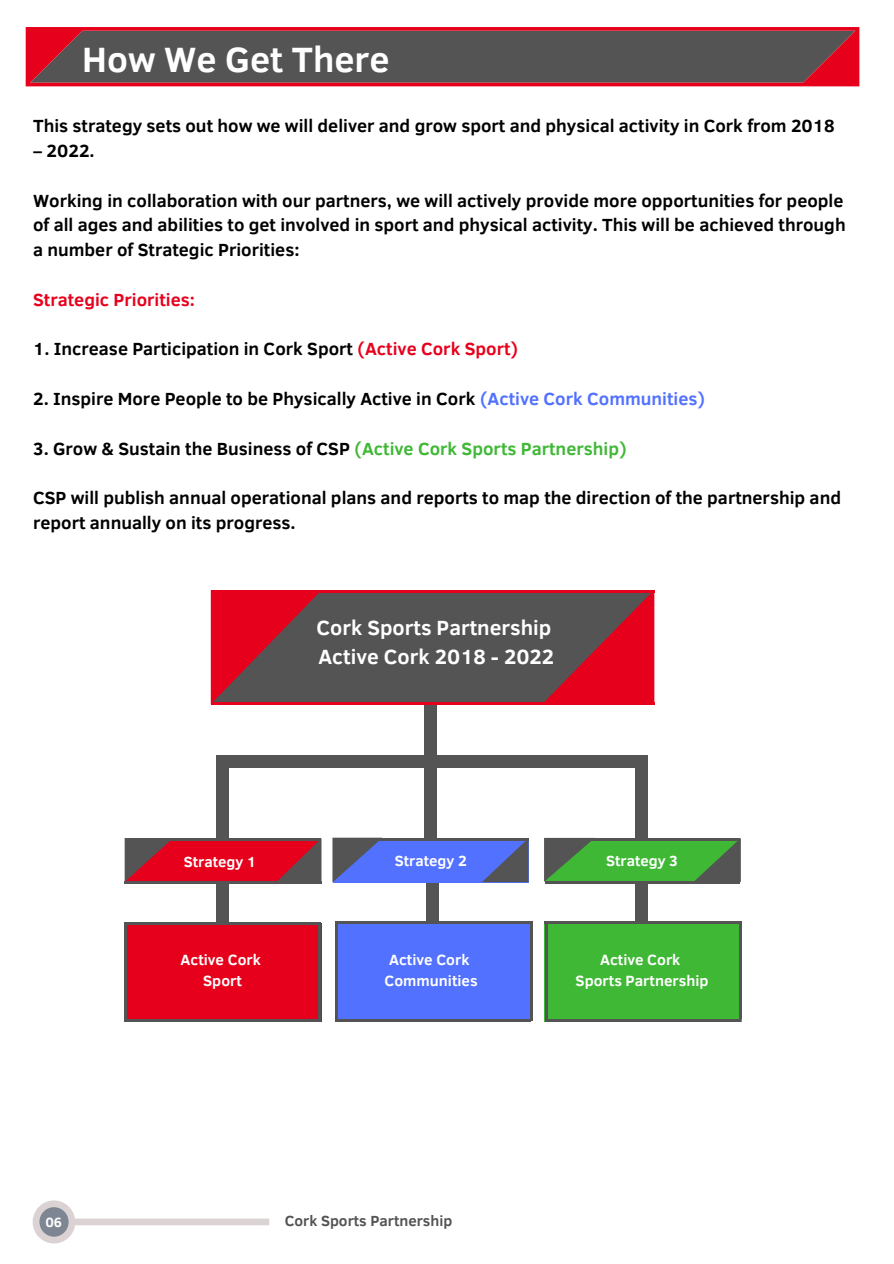
<style>
.page{position:relative;width:894px;height:1264px;background:#fff}
.page>*{position:absolute;margin:0;border:0;box-sizing:border-box;transform-origin:0 0}
.t1{font:700 36px "Clear Sans";color:#fff}
.t2{font:700 21px/29px "Clear Sans";color:#fff}
.t3{font:700 18px/24.8px "Clear Sans";color:#000}
.t4{font:700 18px "Clear Sans";color:#e7001c}
.t5{font:700 15.15px/21px "Clear Sans";color:#fff;text-align:center}
.t6{font:700 15px "Clear Sans";color:#fff}
.t7{font:700 15px "Clear Sans";color:#545454}
.t8{font:700 13.65px "Clear Sans";color:#fff}
.s1{color:#e7001c}
.s2{color:#5271ff}
.s3{color:#3fb835}
</style>
<div class="page">
<svg style="left:26px;top:27px;width:833px;height:59px;background:#6f464b"></svg>
<svg style="left:33px;top:1200px;width:236px;height:43px"></svg>
<div style="left:211px;top:591px;width:442px;height:113px;background:#545454"></div>
<div style="left:217px;top:755px;width:430px;height:12px;background:#545454"></div>
<svg style="left:211px;top:592px;width:110px;height:110px"></svg>
<svg style="left:542px;top:592px;width:112px;height:110px"></svg>
<div style="left:216px;top:755px;width:13px;height:83px;background:#545454"></div>
<div style="left:216px;top:879px;width:13px;height:54px;background:#545454"></div>
<div style="left:125px;top:923px;width:196px;height:98px;background:#e7001c"></div>
<div style="left:424px;top:679px;width:13px;height:158px;background:#545454"></div>
<div style="left:426px;top:878px;width:12px;height:54px;background:#545454"></div>
<div style="left:335px;top:921px;width:196px;height:98px;background:#5271ff"></div>
<div style="left:635px;top:876px;width:12px;height:58px;background:#545454"></div>
<div style="left:544px;top:922px;width:197px;height:99px;background:#3fb835"></div>
<hr style="left:544px;top:1018px;width:196px;height:3px;background:#545454">
<div style="left:125px;top:838px;width:195px;height:44px;background:#e7001c"></div>
<svg style="left:125px;top:840px;width:48px;height:40px"></svg>
<svg style="left:275px;top:838px;width:46px;height:42px"></svg>
<hr style="left:125px;top:1019px;width:195px;height:2px;background:#545454">
<hr style="left:124px;top:922px;width:196px;height:2px;background:#545454">
<hr style="left:124px;top:880px;width:197px;height:3px;background:#545454">
<hr style="left:125px;top:838px;width:195px;height:2px;background:#545454">
<hr style="left:335px;top:1019px;width:196px;height:2px;background:#545454">
<hr style="left:335px;top:921px;width:197px;height:3px;background:#545454">
<hr style="left:544px;top:921px;width:197px;height:3px;background:#545454">
<hr style="left:333px;top:880px;width:195px;height:3px;background:#545454">
<div style="left:333px;top:837px;width:195px;height:45px;background:#5271ff"></div>
<svg style="left:482px;top:840px;width:46px;height:42px"></svg>
<svg style="left:332px;top:840px;width:50px;height:42px"></svg>
<hr style="left:332px;top:837px;width:196px;height:3px;background:#545454">
<div style="left:635px;top:756px;width:12px;height:92px;background:#545454"></div>
<div style="left:544px;top:837px;width:195px;height:44px;background:#3fb835"></div>
<svg style="left:693px;top:840px;width:47px;height:41px"></svg>
<svg style="left:544px;top:837px;width:50px;height:44px"></svg>
<hr style="left:545px;top:837px;width:195px;height:3px;background:#545454">
<hr style="left:545px;top:880px;width:194px;height:3px;background:#545454">
<hr style="left:210px;top:702px;width:444px;height:3px;background:#e7001c">
<hr style="left:211px;top:590px;width:443px;height:2px;background:#e7001c">
<hr style="left:124px;top:922px;width:3px;height:99px;background:#545454">
<hr style="left:318px;top:922px;width:3px;height:99px;background:#545454">
<hr style="left:335px;top:922px;width:3px;height:99px;background:#545454">
<hr style="left:529px;top:921px;width:3px;height:99px;background:#545454">
<hr style="left:545px;top:923px;width:2px;height:98px;background:#545454">
<hr style="left:739px;top:921px;width:2px;height:98px;background:#545454">
<h1 class="t1" style="left:82px;top:33px;width:308px">How We Get There</h1>
<p class="t3" style="left:33px;top:113px;width:803px">This strategy sets out how we will deliver and grow sport and physical activity in Cork from 2018</p>
<p class="t3" style="left:33px;top:137px;width:63px">– 2022.</p>
<p class="t3" style="left:33px;top:187px;width:813px">Working in collaboration with our partners, we will actively provide more opportunities for people of all ages and abilities to get involved in sport and physical activity. This will be achieved through a number of Strategic Priorities:</p>
<p class="t4" style="left:33px;top:286px;width:163px">Strategic Priorities:</p>
<p class="t3" style="left:33px;top:336px;width:486px">1. Increase Participation in Cork Sport <span class="s1">(Active Cork Sport)</span></p>
<p class="t3" style="left:33px;top:385px;width:673px">2. Inspire More People to be Physically Active in Cork <span class="s2">(Active Cork Communities)</span></p>
<p class="t3" style="left:33px;top:435px;width:595px">3. Grow &amp; Sustain the Business of CSP <span class="s3">(Active Cork Sports Partnership)</span></p>
<p class="t3" style="left:33px;top:484px;width:809px">CSP will publish annual operational plans and reports to map the direction of the partnership and report annually on its progress.</p>
<p class="t2" style="left:316px;top:611px;width:239px">Cork Sports Partnership<br>Active Cork 2018 - 2022</p>
<p class="t6" style="left:184px;top:850px;width:74px">Strategy 1</p>
<p class="t6" style="left:395px;top:850px;width:73px">Strategy 2</p>
<p class="t6" style="left:606px;top:849px;width:73px">Strategy 3</p>
<p class="t5" style="left:180px;top:948px;width:82px">Active Cork<br>Sport</p>
<p class="t5" style="left:384px;top:948px;width:95px">Active Cork<br>Communities</p>
<p class="t5" style="left:575px;top:948px;width:134px">Active Cork<br>Sports Partnership</p>
<p class="t8" style="left:45px;top:1212px;width:18px">06</p>
<p class="t7" style="left:284px;top:1209px;width:169px">Cork Sports Partnership</p>
</div>
